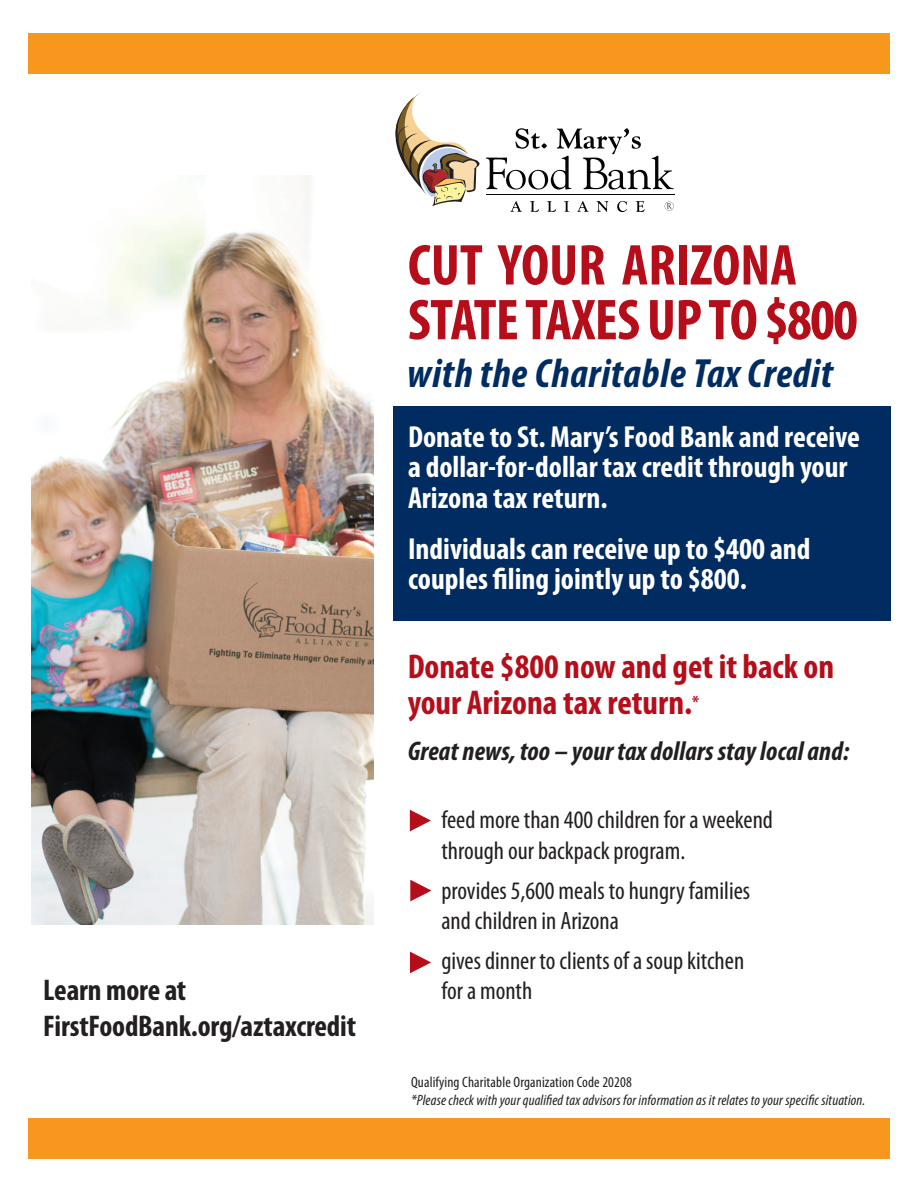
<style>
.page{position:relative;width:918px;height:1188px;background:#fff}
.page>*{position:absolute;margin:0;border:0;box-sizing:border-box;transform-origin:0 0}
.t1{font:700 condensed 58.2px/54.8px "Myriad Pro";letter-spacing:-.01em;color:#b50e1a}
.t2{font:italic 700 condensed 40.95px "Myriad Pro";letter-spacing:.02em;color:#002c62}
.t3{font:700 condensed 34.5px/36px "Myriad Pro";color:#b50e1a}
.t4{font:700 condensed 30.6px/30.6px "Myriad Pro";color:#fff}
.t5{font:700 condensed 30px/36px "Myriad Pro";letter-spacing:-.005em;color:#231f20}
.t6{font:italic 700 condensed 27px "Myriad Pro";letter-spacing:.005em;color:#231f20}
.t7{font:condensed 25.2px/30.3px "Myriad Pro";color:#231f20}
.t8{font:italic condensed 15px "Myriad Pro";letter-spacing:.01em;color:#231f20}
.t9{font:condensed 15px "Myriad Pro";letter-spacing:.01em;color:#231f20}
</style>
<div class="page">
<img style="left:32px;top:176px;width:341px;height:748px">
<div style="left:394px;top:406px;width:497px;height:215px;background:#002c62"></div>
<hr style="left:487px;top:194px;width:188px;height:1px;background:#040503">
<svg style="left:395px;top:92px;width:279px;height:120px"></svg>
<svg style="left:410px;top:810px;width:21px;height:21px"></svg>
<svg style="left:410px;top:880px;width:21px;height:21px"></svg>
<svg style="left:410px;top:952px;width:21px;height:21px"></svg>
<div style="left:29px;top:1119px;width:861px;height:40px;background:#f7971d"></div>
<div style="left:29px;top:34px;width:861px;height:40px;background:#f7971d"></div>
<p class="t5" style="left:43px;top:971px;width:314px">Learn more at<br>FirstFoodBank.org/aztaxcredit</p>
<h1 class="t1" style="left:408px;top:237px;width:452px">CUT YOUR ARIZONA<br>STATE TAXES UP TO $800</h1>
<h2 class="t2" style="left:407px;top:348px;width:427px">with the Charitable Tax Credit</h2>
<p class="t4" style="left:408px;top:420px;width:453px">Donate to St. Mary’s Food Bank and receive a dollar-for-dollar tax credit through your<br>Arizona tax return.</p>
<p class="t4" style="left:408px;top:532px;width:404px">Individuals can receive up to $400 and couples filing jointly up to $800.</p>
<h3 class="t3" style="left:408px;top:648px;width:428px">Donate $800 now and get it back on your Arizona tax return.<sup>*</sup></h3>
<p class="t6" style="left:408px;top:734px;width:443px">Great news, too – your tax dollars stay local and:</p>
<p class="t7" style="left:441px;top:804px;width:333px">feed more than 400 children for a weekend through our backpack program.</p>
<p class="t7" style="left:441px;top:875px;width:310px">provides 5,600 meals to hungry families and children in Arizona</p>
<p class="t7" style="left:441px;top:945px;width:304px">gives dinner to clients of a soup kitchen for a month</p>
<p class="t9" style="left:411px;top:1073px;width:222px">Qualifying Charitable Organization Code 20208</p>
<p class="t8" style="left:411px;top:1091px;width:456px">*Please check with your qualified tax advisors for information as it relates to your specific situation.</p>
</div>
